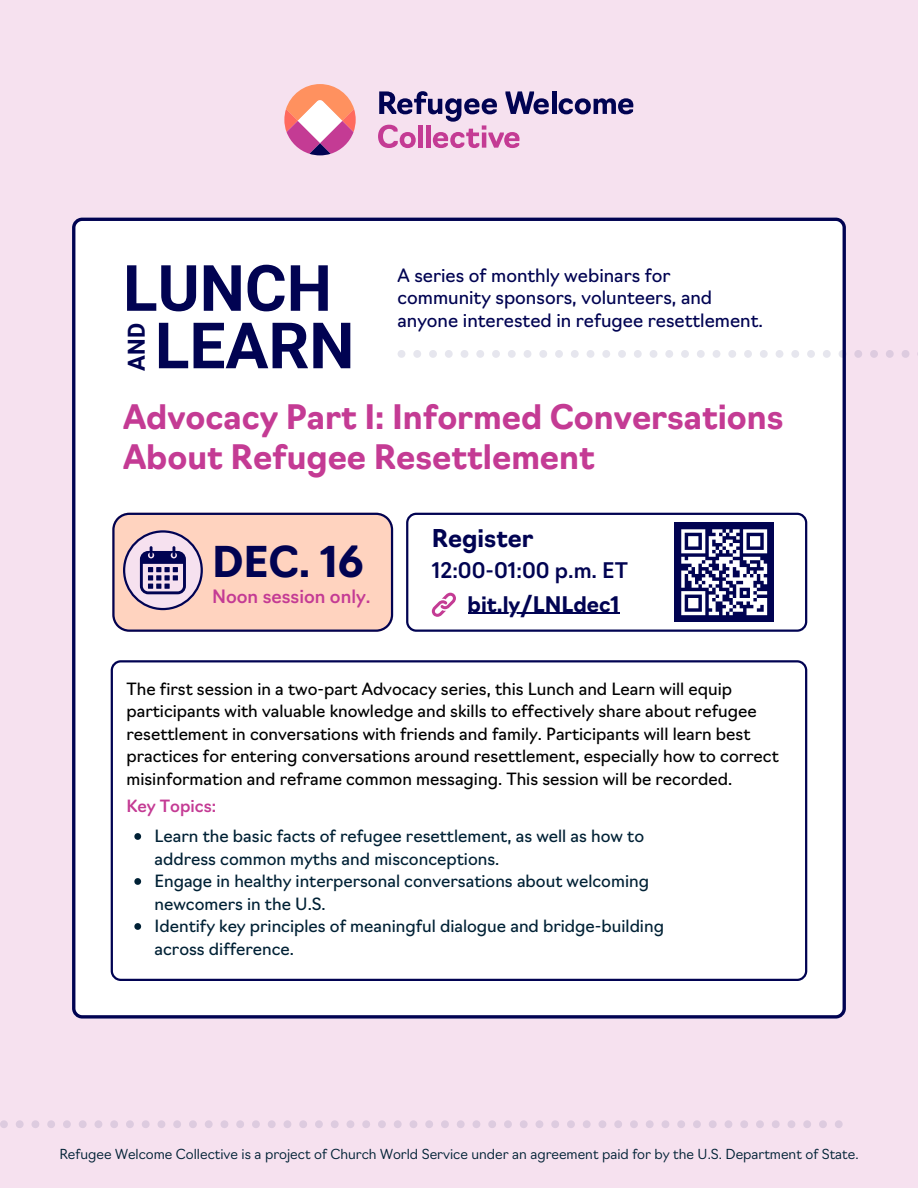
<style>
.page{position:relative;width:918px;height:1188px;background:#f6e1ef}
.page>*{position:absolute;margin:0;border:0;box-sizing:border-box;transform-origin:0 0}
.t1{font:700 63.9px "Roboto";color:#010352}
.t2{font:700 41.55px "Navigo";color:#010352}
.t3{font:700 33px/39.3px "Navigo";color:#c43b94}
.t4{font:700 24px "Navigo";color:#010352}
.t5{font:700 23.4px "Roboto";color:#010352}
.t6{font:500 21px "Navigo";color:#010352}
.t7{font:700 21px "Navigo";color:#010352}
.t8{font:18px/22.5px "Navigo";color:#010352}
.t9{font:500 18px "Navigo";color:#c43b94}
.t10{font:16.5px/22.5px "Navigo";color:#000}
.t11{font:16.5px/22.5px "Navigo";color:#002135}
.t12{font:500 16.5px "Navigo";color:#c43b94}
.t13{font:300 13.5px "Navigo";color:#002135}
</style>
<div class="page">
<div style="left:72px;top:218px;width:774px;height:801px;background:#fff"></div>
<svg style="left:406px;top:513px;width:401px;height:119px;background:#efeff4"></svg>
<div style="left:111px;top:660px;width:696px;height:321px;background:#fff"></div>
<svg style="left:112px;top:513px;width:281px;height:119px;background:#e4bfb9"></svg>
<hr style="left:552px;top:91px;width:4px;height:23px;background:#010352">
<svg style="left:559px;top:98px;width:74px;height:16px"></svg>
<svg style="left:378px;top:91px;width:171px;height:57px"></svg>
<svg style="left:284px;top:84px;width:72px;height:71px"></svg>
<div style="left:674px;top:522px;width:100px;height:100px;background:#010352"></div>
<svg style="left:681px;top:529px;width:86px;height:86px"></svg>
<hr style="left:747px;top:612px;width:20px;height:3px;background:#fff">
<svg style="left:432px;top:593px;width:24px;height:24px"></svg>
<svg style="left:134px;top:833px;width:7px;height:7px"></svg>
<svg style="left:134px;top:878px;width:7px;height:7px"></svg>
<svg style="left:134px;top:923px;width:7px;height:7px"></svg>
<hr style="left:468px;top:613px;width:152px;height:1px;background:#010352">
<svg style="left:398px;top:350px;width:520px;height:8px"></svg>
<svg style="left:0;top:1120px;width:843px;height:8px"></svg>
<p class="t1" style="left:123px;top:252px;width:210px">LUNCH</p>
<h3 class="t5" style="left:123px;top:371px;width:49px;rotate:-90deg">AND</h3>
<p class="t1" style="left:155px;top:309px;width:201px">LEARN</p>
<h6 class="t8" style="left:398px;top:262px;width:367px">A series of monthly webinars for community sponsors, volunteers, and anyone interested in refugee resettlement.</h6>
<h1 class="t3" style="left:123px;top:395px;width:662px">Advocacy Part I: Informed Conversations<br>About Refugee Resettlement</h1>
<h6 class="t2" style="left:212px;top:529px;width:153px">DEC. 16</h6>
<p class="t9" style="left:212px;top:583px;width:160px">Noon session only.</p>
<p class="t4" style="left:432px;top:519px;width:103px">Register</p>
<p class="t6" style="left:432px;top:553px;width:198px">12:00-01:00 p.m. ET</p>
<p class="t7" style="left:468px;top:588px;width:153px">bit.ly/LNLdec1</p>
<h4 class="t10" style="left:127px;top:676px;width:654px">The first session in a two-part Advocacy series, this Lunch and Learn will equip participants with valuable knowledge and skills to effectively share about refugee resettlement in conversations with friends and family. Participants will learn best practices for entering conversations around resettlement, especially how to correct misinformation and reframe common messaging. This session will be recorded.</h4>
<h2 class="t12" style="left:127px;top:793px;width:91px">Key Topics:</h2>
<p class="t11" style="left:155px;top:823px;width:491px">Learn the basic facts of refugee resettlement, as well as how to address common myths and misconceptions.</p>
<h5 class="t11" style="left:155px;top:868px;width:496px">Engage in healthy interpersonal conversations about welcoming newcomers in the U.S.</h5>
<p class="t11" style="left:155px;top:913px;width:511px">Identify key principles of meaningful dialogue and bridge-building across difference.</p>
<p class="t13" style="left:59px;top:1143px;width:801px">Refugee Welcome Collective is a project of Church World Service under an agreement paid for by the U.S. Department of State.</p>
</div>
